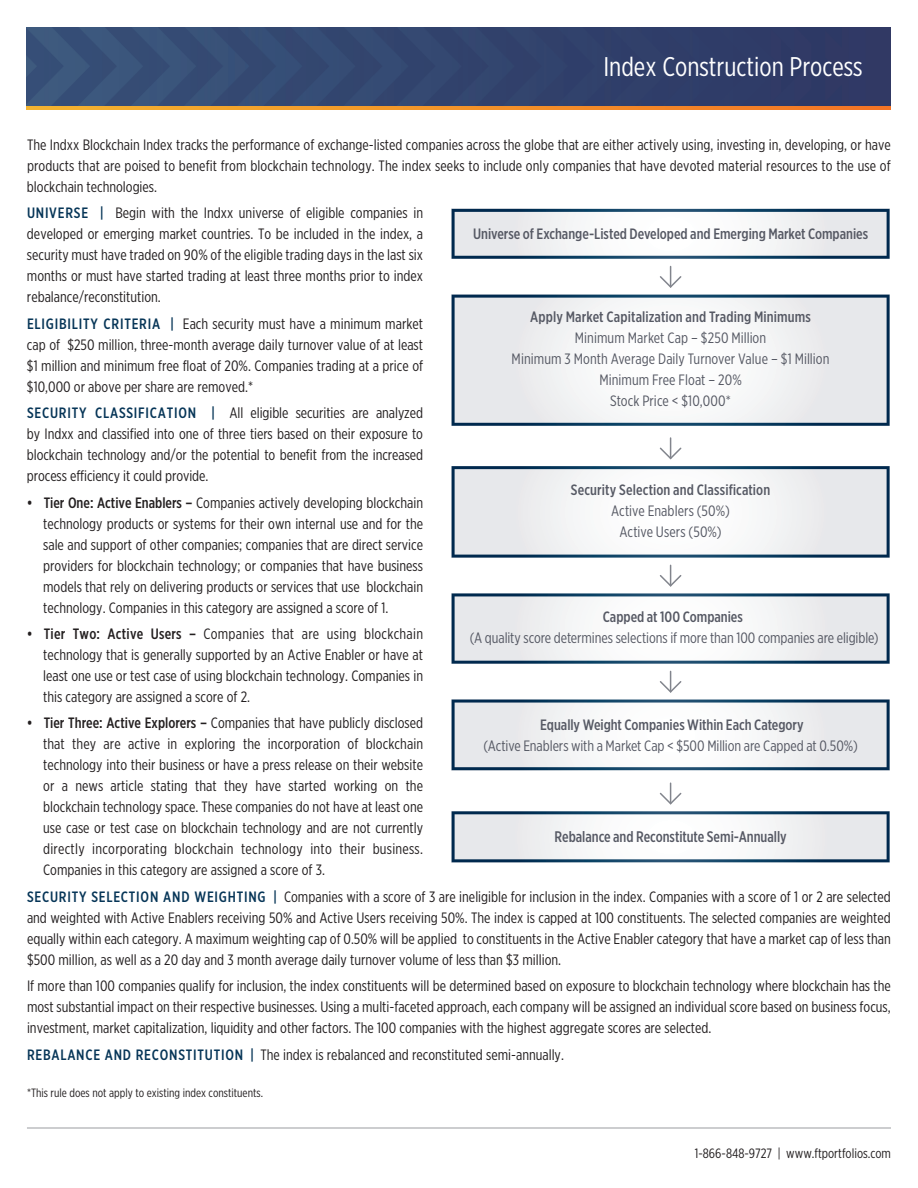
<style>
.page{position:relative;width:918px;height:1188px;background:#fff}
.page>*{position:absolute;margin:0;border:0;box-sizing:border-box;transform-origin:0 0}
.t1{font:27px "Gotham X Narrow";color:#fff}
.t2{font:500 15.3px "Gotham X Narrow";color:#565964}
.t3{font:15px/21px "Gotham X Narrow";color:#231f20;text-align:justify}
.t4{font:15px/21px "Gotham X Narrow";color:#565964;text-align:center}
.t5{font:500 15px "Gotham X Narrow";color:#565964}
.t6{font:13.5px "Gotham X Narrow";color:#231f20}
.t7{font:12px "Gotham X Narrow";color:#231f20}
.s1{font-weight:500;color:#063557}
.s2{font-weight:500}
</style>
<div class="page">
<img style="left:27px;top:27px;width:864px;height:80px">
<hr style="left:27px;top:1127px;width:864px;height:2px;background:#bcbdc0">
<svg style="left:27px;top:107px;width:864px;height:2px;background:#f29329"></svg>
<svg style="left:452px;top:209px;width:438px;height:50px"></svg>
<svg style="left:452px;top:295px;width:438px;height:131px"></svg>
<svg style="left:452px;top:700px;width:438px;height:70px"></svg>
<svg style="left:659px;top:267px;width:23px;height:21px"></svg>
<svg style="left:659px;top:671px;width:23px;height:22px"></svg>
<svg style="left:452px;top:783px;width:438px;height:79px"></svg>
<svg style="left:452px;top:438px;width:438px;height:120px"></svg>
<svg style="left:452px;top:565px;width:438px;height:99px"></svg>
<h1 class="t1" style="left:603px;top:57px;width:261px">Index Construction Process</h1>
<p class="t3" style="left:27px;top:135px;width:865px">The Indxx Blockchain Index tracks the performance of exchange-listed companies across the globe that are either actively using, investing in, developing, or have products that are poised to benefit from blockchain technology. The index seeks to include only companies that have devoted material resources to the use of blockchain technologies.</p>
<p class="t3" style="left:27px;top:204px;width:398px"><span class="s1">UNIVERSE |</span> Begin with the Indxx universe of eligible companies in developed or emerging market countries. To be included in the index, a security must have traded on 90% of the eligible trading days in the last six months or must have started trading at least three months prior to index rebalance/reconstitution.</p>
<p class="t3" style="left:27px;top:314px;width:398px"><span class="s1">ELIGIBILITY CRITERIA |</span> Each security must have a minimum market cap of $250 million, three-month average daily turnover value of at least $1 million and minimum free float of 20%. Companies trading at a price of $10,000 or above per share are removed.*</p>
<p class="t3" style="left:27px;top:404px;width:398px"><span class="s1">SECURITY CLASSIFICATION |</span> All eligible securities are analyzed by Indxx and classified into one of three tiers based on their exposure to blockchain technology and/or the potential to benefit from the increased process efficiency it could provide.</p>
<p class="t3" style="left:43px;top:493px;width:381px;text-indent:-16px"><span class="s2">• Tier One: Active Enablers –</span> Companies actively developing blockchain technology products or systems for their own internal use and for the sale and support of other companies; companies that are direct service providers for blockchain technology; or companies that have business models that rely on delivering products or services that use blockchain technology. Companies in this category are assigned a score of 1.</p>
<p class="t3" style="left:43px;top:624px;width:381px;text-indent:-16px"><span class="s2">• Tier Two: Active Users –</span> Companies that are using blockchain technology that is generally supported by an Active Enabler or have at least one use or test case of using blockchain technology. Companies in this category are assigned a score of 2.</p>
<p class="t3" style="left:43px;top:714px;width:381px;text-indent:-16px"><span class="s2">• Tier Three: Active Explorers –</span> Companies that have publicly disclosed that they are active in exploring the incorporation of blockchain technology into their business or have a press release on their website or a news article stating that they have started working on the blockchain technology space. These companies do not have at least one use case or test case on blockchain technology and are not currently directly incorporating blockchain technology into their business.<br>Companies in this category are assigned a score of 3.</p>
<p class="t3" style="left:27px;top:887px;width:865px"><span class="s1">SECURITY SELECTION AND WEIGHTING |</span> Companies with a score of 3 are ineligible for inclusion in the index. Companies with a score of 1 or 2 are selected and weighted with Active Enablers receiving 50% and Active Users receiving 50%. The index is capped at 100 constituents. The selected companies are weighted equally within each category. A maximum weighting cap of 0.50% will be applied to constituents in the Active Enabler category that have a market cap of less than $500 million, as well as a 20 day and 3 month average daily turnover volume of less than $3 million.</p>
<p class="t3" style="left:27px;top:977px;width:865px">If more than 100 companies qualify for inclusion, the index constituents will be determined based on exposure to blockchain technology where blockchain has the most substantial impact on their respective businesses. Using a multi-faceted approach, each company will be assigned an individual score based on business focus, investment, market capitalization, liquidity and other factors. The 100 companies with the highest aggregate scores are selected.</p>
<p class="t3" style="left:27px;top:1045px;width:538px"><span class="s1">REBALANCE AND RECONSTITUTION |</span> The index is rebalanced and reconstituted semi-annually.</p>
<p class="t7" style="left:27px;top:1088px;width:238px">*This rule does not apply to existing index constituents.</p>
<p class="t5" style="left:473px;top:229px;width:397px">Universe of Exchange-Listed Developed and Emerging Market Companies</p>
<p class="t5" style="left:530px;top:311px;width:282px">Apply Market Capitalization and Trading Minimums</p>
<p class="t4" style="left:512px;top:328px;width:319px">Minimum Market Cap – $250 Million<br>Minimum 3 Month Average Daily Turnover Value – $1 Million Minimum Free Float – 20%<br>Stock Price &lt; $10,000*</p>
<p class="t5" style="left:571px;top:485px;width:201px">Security Selection and Classification</p>
<p class="t4" style="left:611px;top:502px;width:120px">Active Enablers (50%)<br>Active Users (50%)</p>
<p class="t5" style="left:603px;top:612px;width:142px">Capped at 100 Companies</p>
<p class="t4" style="left:470px;top:629px;width:410px">(A quality score determines selections if more than 100 companies are eligible)</p>
<p class="t5" style="left:540px;top:719px;width:265px">Equally Weight Companies Within Each Category</p>
<p class="t4" style="left:484px;top:736px;width:376px">(Active Enablers with a Market Cap &lt; $500 Million are Capped at 0.50%)</p>
<p class="t2" style="left:555px;top:831px;width:234px">Rebalance and Reconstitute Semi-Annually</p>
<p class="t6" style="left:695px;top:1149px;width:198px">1-866-848-9727 | www.ftportfolios.com</p>
</div>
